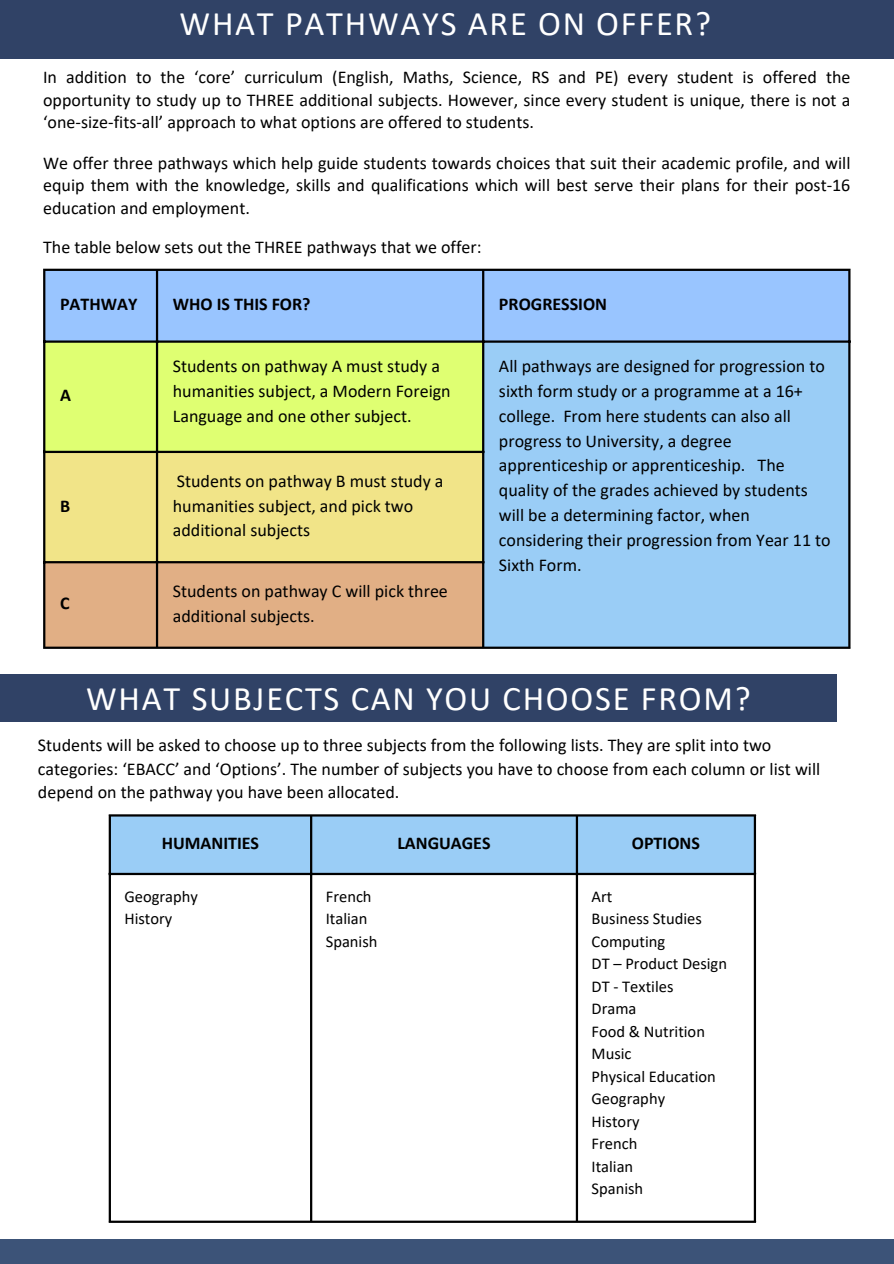
<style>
.page{position:relative;width:894px;height:1264px;background:#fff}
.page>*{position:absolute;margin:0;border:0;box-sizing:border-box;transform-origin:0 0}
.t1{font:34.5px "Calibri";letter-spacing:.05em;color:#fff}
.t2{font:18px/24.8px "Calibri";color:#000}
.t3{font:700 18px "Calibri";color:#000}
.t4{font:16.5px "Calibri";color:#000}
</style>
<div class="page">
<div style="left:0;top:1239px;width:893px;height:24px;background:#3c5378"></div>
<div style="left:0;top:0;width:893px;height:58px;background:#304266"></div>
<div style="left:45px;top:271px;width:803px;height:69px;background:#99c5ff"></div>
<div style="left:45px;top:343px;width:437px;height:108px;background:#dfff72"></div>
<div style="left:483px;top:341px;width:366px;height:307px;background:#9acdf6"></div>
<div style="left:45px;top:453px;width:437px;height:108px;background:#f1e488"></div>
<div style="left:45px;top:563px;width:437px;height:83px;background:#e1af85"></div>
<hr style="left:43px;top:271px;width:2px;height:375px;background:#000">
<hr style="left:156px;top:271px;width:2px;height:375px;background:#000">
<hr style="left:482px;top:271px;width:2px;height:375px;background:#000">
<hr style="left:848px;top:271px;width:2px;height:375px;background:#000">
<hr style="left:43px;top:269px;width:807px;height:2px;background:#000">
<hr style="left:43px;top:340px;width:807px;height:3px;background:#000">
<hr style="left:43px;top:451px;width:441px;height:2px;background:#000">
<hr style="left:43px;top:561px;width:441px;height:2px;background:#000">
<hr style="left:43px;top:646px;width:807px;height:3px;background:#000">
<div style="left:0;top:674px;width:836px;height:48px;background:#304266"></div>
<div style="left:111px;top:816px;width:642px;height:56px;background:#9acdf6"></div>
<hr style="left:109px;top:816px;width:2px;height:404px;background:#000">
<hr style="left:310px;top:816px;width:2px;height:404px;background:#000">
<hr style="left:575px;top:816px;width:3px;height:404px;background:#000">
<hr style="left:753px;top:816px;width:2px;height:404px;background:#000">
<hr style="left:109px;top:814px;width:646px;height:2px;background:#000">
<hr style="left:109px;top:872px;width:646px;height:3px;background:#000">
<hr style="left:109px;top:1220px;width:646px;height:2px;background:#000">
<h1 class="t1" style="left:179px;top:9px;width:533px">WHAT PATHWAYS ARE ON OFFER?</h1>
<p class="t2" style="left:43px;top:67px;width:808px;line-height:22.5px;text-align:justify">In addition to the ‘core’ curriculum (English, Maths, Science, RS and PE) every student is offered the opportunity to study up to THREE additional subjects. However, since every student is unique, there is not a ‘one-size-fits-all’ approach to what options are offered to students.</p>
<p class="t2" style="left:43px;top:153px;width:808px;line-height:22.5px;text-align:justify">We offer three pathways which help guide students towards choices that suit their academic profile, and will equip them with the knowledge, skills and qualifications which will best serve their plans for their post-16 education and employment.</p>
<p class="t2" style="left:43px;top:236px;width:440px">The table below sets out the THREE pathways that we offer:</p>
<p class="t3" style="left:60px;top:297px;width:79px">PATHWAY</p>
<p class="t3" style="left:173px;top:297px;width:139px">WHO IS THIS FOR?</p>
<p class="t3" style="left:499px;top:297px;width:109px">PROGRESSION</p>
<p class="t3" style="left:60px;top:388px;width:12px">A</p>
<p class="t3" style="left:60px;top:498px;width:12px">B</p>
<p class="t3" style="left:60px;top:596px;width:11px">C</p>
<p class="t2" style="left:173px;top:355px;width:279px">Students on pathway A must study a humanities subject, a Modern Foreign<br>Language and one other subject.</p>
<p class="t2" style="left:499px;top:355px;width:333px">All pathways are designed for progression to sixth form study or a programme at a 16+ college. From here students can also all progress to University, a degree apprenticeship or apprenticeship. The quality of the grades achieved by students will be a determining factor, when considering their progression from Year 11 to Sixth Form.</p>
<p class="t2" style="left:173px;top:470px;width:272px">Students on pathway B must study a humanities subject, and pick two additional subjects</p>
<p class="t2" style="left:173px;top:580px;width:276px">Students on pathway C will pick three additional subjects.</p>
<p class="t1" style="left:86px;top:684px;width:665px">WHAT SUBJECTS CAN YOU CHOOSE FROM?</p>
<p class="t2" style="left:38px;top:734px;width:783px;line-height:23.7px">Students will be asked to choose up to three subjects from the following lists. They are split into two categories: ‘EBACC’ and ‘Options’. The number of subjects you have to choose from each column or list will depend on the pathway you have been allocated.</p>
<p class="t3" style="left:162px;top:835px;width:99px">HUMANITIES</p>
<p class="t3" style="left:397px;top:835px;width:95px">LANGUAGES</p>
<h1 class="t3" style="left:631px;top:835px;width:69px">OPTIONS</h1>
<p class="t4" style="left:124px;top:889px;width:75px">Geography</p>
<p class="t4" style="left:124px;top:911px;width:49px">History</p>
<p class="t4" style="left:326px;top:889px;width:47px">French</p>
<p class="t4" style="left:326px;top:911px;width:43px">Italian</p>
<p class="t4" style="left:326px;top:934px;width:53px">Spanish</p>
<p class="t4" style="left:591px;top:889px;width:22px">Art</p>
<p class="t4" style="left:591px;top:911px;width:112px">Business Studies</p>
<p class="t4" style="left:591px;top:934px;width:75px">Computing</p>
<p class="t4" style="left:591px;top:956px;width:137px">DT – Product Design</p>
<p class="t4" style="left:591px;top:979px;width:83px">DT - Textiles</p>
<p class="t4" style="left:591px;top:1001px;width:46px">Drama</p>
<p class="t4" style="left:591px;top:1024px;width:115px">Food &amp; Nutrition</p>
<p class="t4" style="left:591px;top:1046px;width:41px">Music</p>
<p class="t4" style="left:591px;top:1069px;width:126px">Physical Education</p>
<p class="t4" style="left:591px;top:1091px;width:75px">Geography</p>
<p class="t4" style="left:591px;top:1114px;width:49px">History</p>
<p class="t4" style="left:591px;top:1136px;width:47px">French</p>
<p class="t4" style="left:591px;top:1159px;width:43px">Italian</p>
<p class="t4" style="left:591px;top:1181px;width:53px">Spanish</p>
</div>
